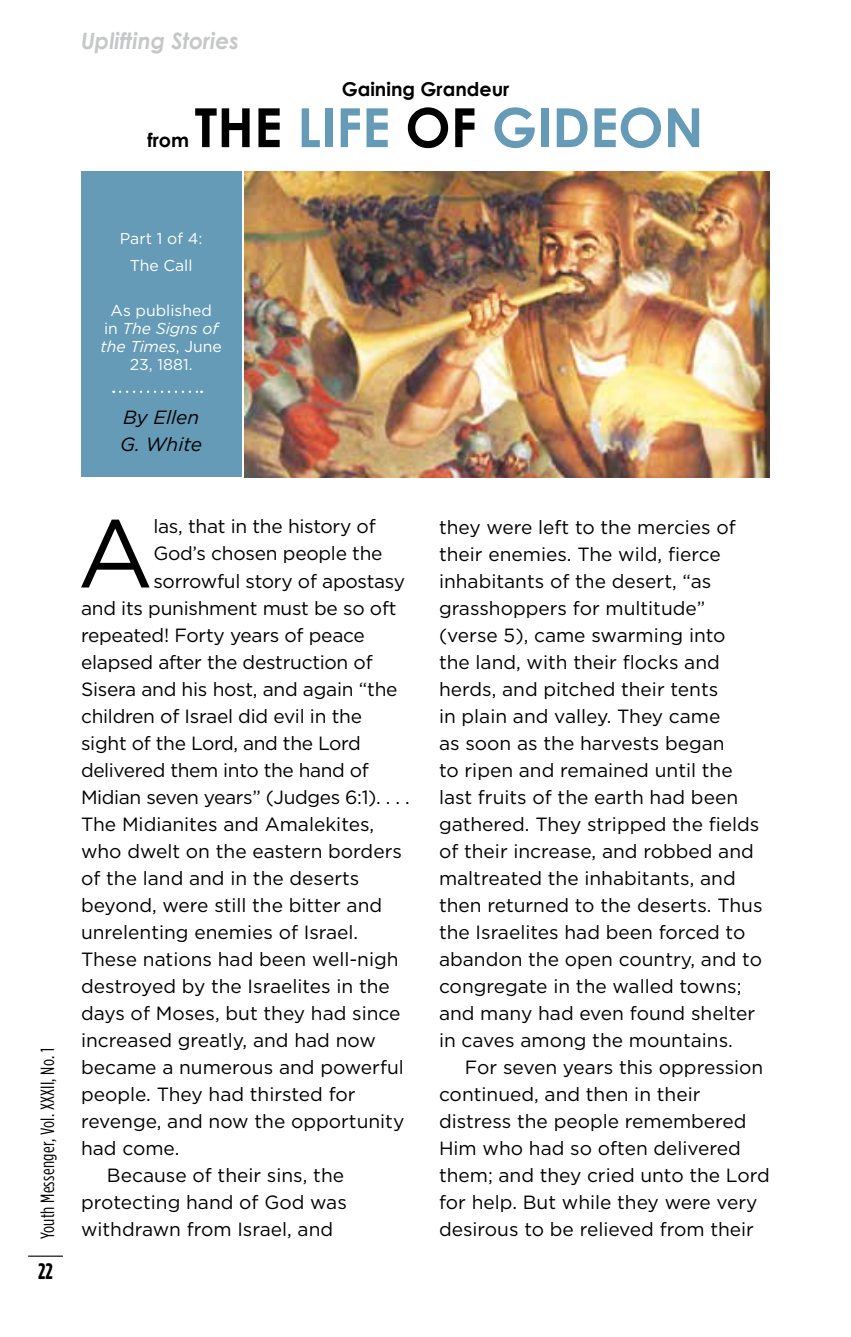
<style>
.page{position:relative;width:851px;height:1337px;background:#fff}
.page>*{position:absolute;margin:0;border:0;box-sizing:border-box;transform-origin:0 0}
.t1{font:96.3px "Gotham";color:#000}
.t2{font:700 54px "Century Gothic";color:#659bb7}
.t3{font:italic 700 22.5px "Century Gothic";color:#c6c7c8}
.t4{font:700 22.5px "Gotham Condensed";color:#000}
.t5{font:19.12px/27px "Gotham";color:#000}
.t6{font:19.12px "Gotham";letter-spacing:-.02em;color:#000}
.t7{font:19.12px "Gotham Condensed";letter-spacing:.015em;color:#000}
.t8{font:700 19.12px "Century Gothic";color:#000}
.t9{font:italic 19.12px/27px "Gotham";color:#000}
.t10{font:15.75px/18px "Gotham";color:#fff;text-align:center}
.s1{color:#000}
.s2{font-style:italic}
</style>
<div class="page">
<hr style="left:28px;top:1255px;width:35px;height:1px;background:#000">
<img style="left:245px;top:171px;width:525px;height:306px">
<div style="left:81px;top:171px;width:160px;height:306px;background:#659bb7"></div>
<svg style="left:120px;top:391px;width:82px;height:2px"></svg>
<p class="t3" style="left:81px;top:26px;width:160px">Uplifting Stories</p>
<p class="t8" style="left:341px;top:77px;width:169px">Gaining Grandeur</p>
<h2 class="t2" style="left:194px;top:94px;width:510px"><span class="s1">The</span> Life <span class="s1">of</span> Gideon</h2>
<p class="t8" style="left:147px;top:128px;width:43px">from</p>
<p class="t10" style="left:120px;top:224px;width:84px;line-height:27px">Part 1 of 4:<br>The Call</p>
<p class="t10" style="left:100px;top:301px;width:123px">As published<br>in <span class="s2">The Signs of the Times</span>, June<br>23, 1881.</p>
<p class="t9" style="left:120px;top:403px;width:83px">By Ellen<br>G. White</p>
<p class="t7" style="left:37px;top:1239px;width:193px;rotate:-90deg">Youth Messenger, Vol. XXXII, No. 1</p>
<p class="t4" style="left:38px;top:1258px;width:16px">22</p>
<h1 class="t1" style="left:77px;top:500px;width:78px">A</h1>
<p class="t5" style="left:153px;top:513px;width:224px">las, that in the history of</p>
<p class="t5" style="left:153px;top:540px;width:231px">God’s chosen people the</p>
<p class="t5" style="left:153px;top:567px;width:253px">sorrowful story of apostasy</p>
<p class="t5" style="left:81px;top:594px;width:317px">and its punishment must be so oft</p>
<p class="t5" style="left:81px;top:621px;width:285px">repeated! Forty years of peace</p>
<p class="t5" style="left:81px;top:648px;width:293px">elapsed after the destruction of</p>
<p class="t5" style="left:81px;top:675px;width:318px">Sisera and his host, and again “the</p>
<p class="t5" style="left:81px;top:702px;width:282px">children of Israel did evil in the</p>
<p class="t6" style="left:81px;top:732px;width:281px">sight of the Lord, and the Lord</p>
<p class="t6" style="left:81px;top:759px;width:289px">delivered them into the hand of</p>
<p class="t6" style="left:81px;top:786px;width:330px">Midian seven years” (Judges 6:1). . . .</p>
<p class="t5" style="left:81px;top:810px;width:295px">The Midianites and Amalekites,</p>
<p class="t5" style="left:81px;top:837px;width:322px">who dwelt on the eastern borders</p>
<p class="t5" style="left:81px;top:864px;width:280px">of the land and in the deserts</p>
<p class="t5" style="left:81px;top:891px;width:302px">beyond, were still the bitter and</p>
<p class="t5" style="left:81px;top:918px;width:279px">unrelenting enemies of Israel.</p>
<p class="t5" style="left:81px;top:945px;width:319px">These nations had been well-nigh</p>
<p class="t5" style="left:81px;top:972px;width:310px">destroyed by the Israelites in the</p>
<p class="t5" style="left:81px;top:999px;width:321px">days of Moses, but they had since</p>
<p class="t5" style="left:81px;top:1026px;width:296px">increased greatly, and had now</p>
<p class="t5" style="left:81px;top:1053px;width:324px">became a numerous and powerful</p>
<p class="t5" style="left:81px;top:1080px;width:276px">people. They had thirsted for</p>
<p class="t5" style="left:81px;top:1107px;width:325px">revenge, and now the opportunity</p>
<p class="t5" style="left:81px;top:1134px;width:100px">had come.</p>
<p class="t5" style="left:107px;top:1161px;width:239px">Because of their sins, the</p>
<p class="t5" style="left:81px;top:1188px;width:267px">protecting hand of God was</p>
<p class="t5" style="left:81px;top:1215px;width:254px">withdrawn from Israel, and</p>
<p class="t5" style="left:439px;top:513px;width:325px">they were left to the mercies of their enemies. The wild, fierce inhabitants of the desert, “as grasshoppers for multitude” (verse 5), came swarming into<br>the land, with their flocks and herds, and pitched their tents<br>in plain and valley. They came<br>as soon as the harvests began<br>to ripen and remained until the last fruits of the earth had been gathered. They stripped the fields of their increase, and robbed and maltreated the inhabitants, and then returned to the deserts. Thus the Israelites had been forced to abandon the open country, and to congregate in the walled towns; and many had even found shelter in caves among the mountains.</p>
<p class="t5" style="left:439px;top:1053px;width:332px;text-indent:26px">For seven years this oppression continued, and then in their distress the people remembered<br>Him who had so often delivered them; and they cried unto the Lord for help. But while they were very desirous to be relieved from their</p>
</div>
